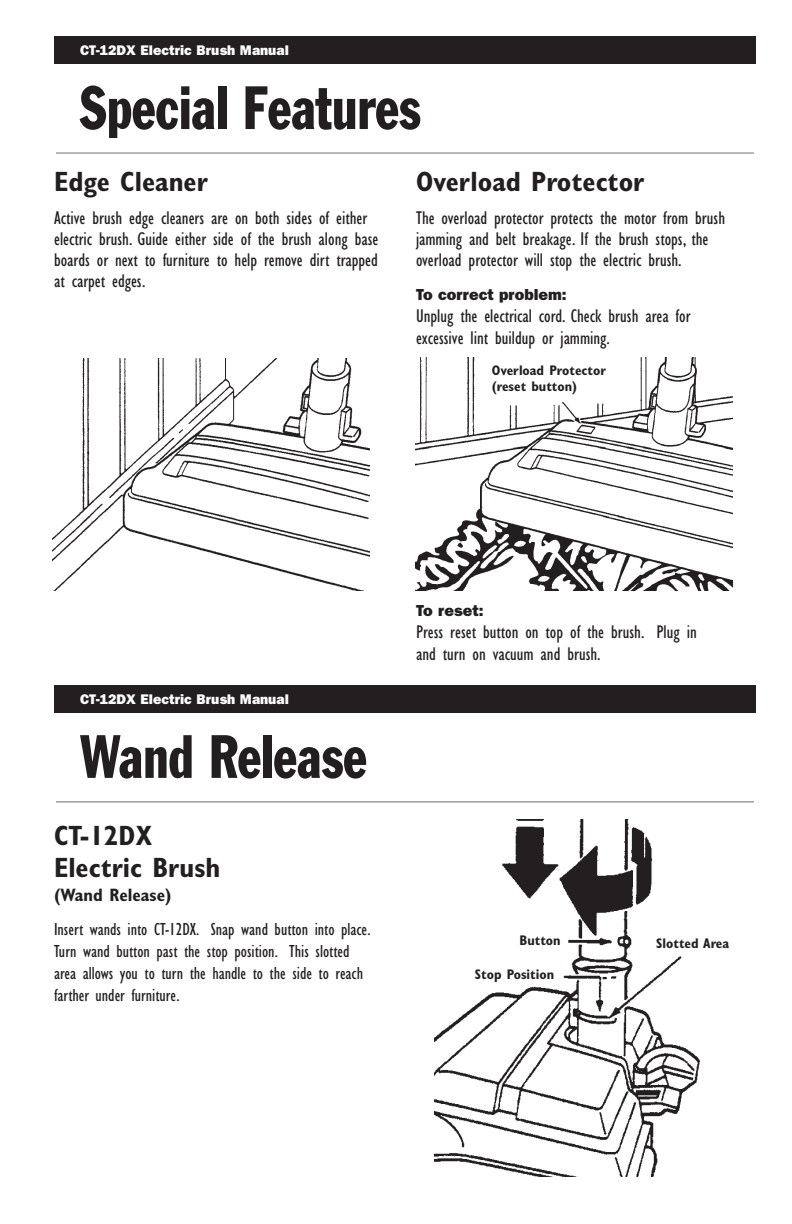
<style>
.page{position:relative;width:792px;height:1224px;background:#fff}
.page>*{position:absolute;margin:0;border:0;box-sizing:border-box;transform-origin:0 0}
.t1{font:condensed 60px "Franklin Gothic";color:#231f20;scale:.85 1}
.t2{font:700 condensed 28px/32px "Gill Sans";color:#231f20}
.t3{font:condensed 19px/21px "Gill Sans";color:#231f20}
.t4{font:condensed 18px/22px "Gill Sans";color:#231f20}
.t5{font:700 condensed 18px "Gill Sans";color:#231f20}
.t6{font:800 16px "Franklin Gothic";color:#231f20}
.t7{font:700 condensed 14px/16px "Gill Sans";color:#231f20}
.t8{font:800 14px "Franklin Gothic";color:#fff}
</style>
<div class="page">
<img style="left:416px;top:357px;width:316px;height:233px">
<div style="left:485px;top:357px;width:128px;height:44px;background:#fff"></div>
<img style="left:52px;top:358px;width:318px;height:232px">
<div style="left:54px;top:36px;width:702px;height:28px;background:#231f20"></div>
<hr style="left:56px;top:153px;width:698px;height:1px;background:#6d6f71">
<div style="left:54px;top:685px;width:702px;height:28px;background:#231f20"></div>
<hr style="left:56px;top:802px;width:698px;height:1px;background:#6d6f71">
<img style="left:434px;top:820px;width:267px;height:356px">
<p class="t8" style="left:80px;top:46px;width:210px">CT-12DX Electric Brush Manual</p>
<h1 class="t1" style="left:80px;top:86px;width:402px">Special Features</h1>
<h2 class="t2" style="left:54px;top:169px;width:155px">Edge Cleaner</h2>
<p class="t3" style="left:54px;top:209px;width:326px">Active brush edge cleaners are on both sides of either electric brush. Guide either side of the brush along base boards or next to furniture to help remove dirt trapped at carpet edges.</p>
<h2 class="t2" style="left:416px;top:169px;width:230px">Overload Protector</h2>
<p class="t3" style="left:416px;top:209px;width:311px">The overload protector protects the motor from brush jamming and belt breakage. If the brush stops, the overload protector will stop the electric brush.</p>
<p class="t6" style="left:416px;top:289px;width:152px">To correct problem:</p>
<p class="t3" style="left:416px;top:307px;width:276px;line-height:22px">Unplug the electrical cord. Check brush area for excessive lint buildup or jamming.</p>
<p class="t7" style="left:492px;top:363px;width:116px">Overload Protector (reset button)</p>
<p class="t8" style="left:80px;top:694px;width:210px">CT-12DX Electric Brush Manual</p>
<h1 class="t1" style="left:80px;top:735px;width:339px">Wand Release</h1>
<h2 class="t2" style="left:54px;top:823px;width:168px">CT-12DX<br>Electric Brush</h2>
<p class="t5" style="left:54px;top:889px;width:119px">(Wand Release)</p>
<p class="t4" style="left:54px;top:920px;width:318px">Insert wands into CT-12DX. Snap wand button into place.<br>Turn wand button past the stop position. This slotted area allows you to turn the handle to the side to reach farther under furniture.</p>
<p class="t6" style="left:416px;top:605px;width:69px">To reset:</p>
<p class="t3" style="left:416px;top:623px;width:282px;line-height:22px">Press reset button on top of the brush. Plug in and turn on vacuum and brush.</p>
<p class="t7" style="left:520px;top:934px;width:43px">Button</p>
<p class="t7" style="left:656px;top:936px;width:74px">Slotted Area</p>
<p class="t7" style="left:475px;top:968px;width:81px">Stop Position</p>
</div>
